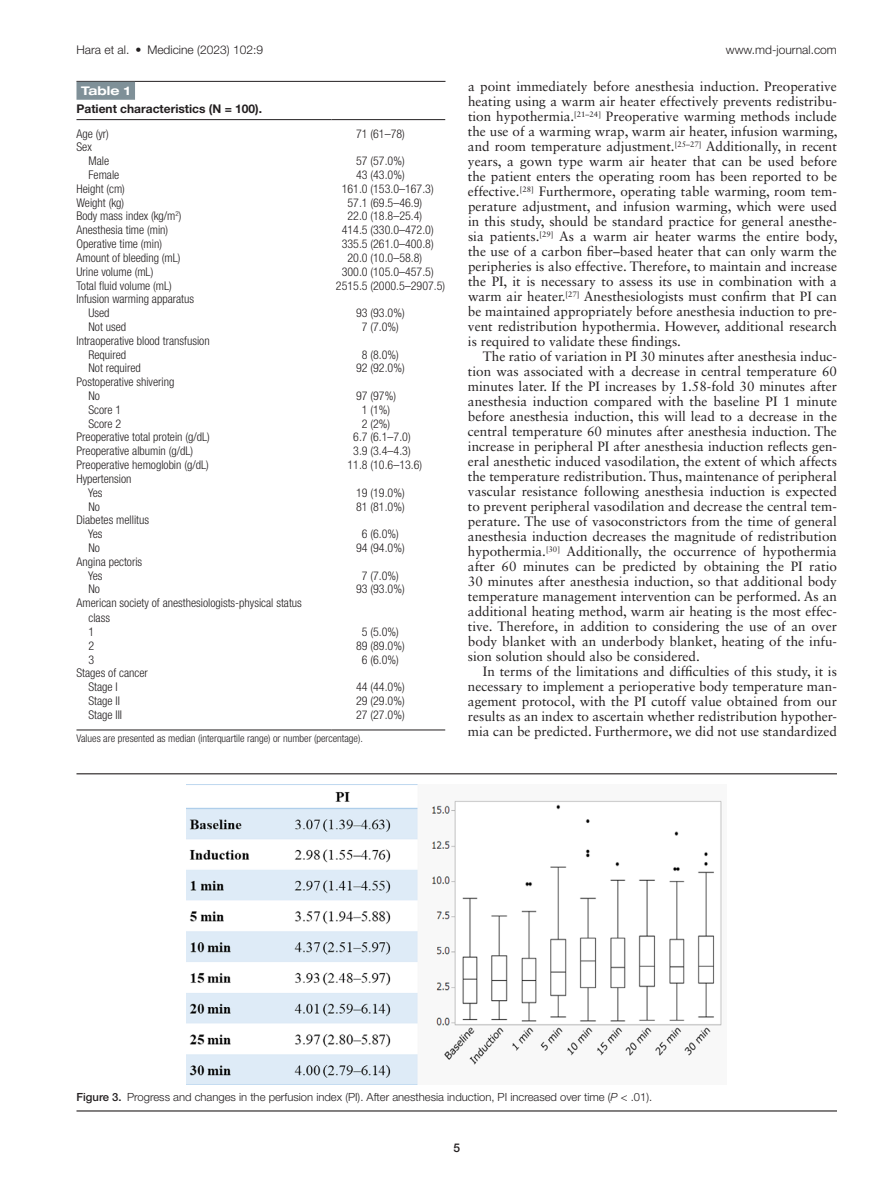
<style>
.page{position:relative;width:891px;height:1188px;background:#fff}
.page>*{position:absolute;margin:0;border:0;box-sizing:border-box;transform-origin:0 0}
.t1{font:13.5px/15px "Sabon LT Std";color:#231f20;text-align:justify}
.t2{font:300 condensed 12px/13.8px "Helvetica Neue LT Std";color:#231f20}
.t3{font:300 12px "Helvetica Neue LT Std";color:#231f20}
.t4{font:700 12px "Helvetica Neue LT Std";color:#231f20}
.t5{font:700 expanded 12px "Helvetica Neue LT Std";color:#fff}
.t6{font:500 12px "Helvetica Neue LT Std";color:#231f20}
.t7{font:300 11.25px "Helvetica Neue LT Std";color:#231f20}
.t8{font:300 condensed 10.5px "Helvetica Neue LT Std";color:#231f20}
.s1{font-weight:500}
.s2{font-style:italic}
</style>
<div class="page">
<hr style="left:76px;top:81px;width:370px;height:1px;background:#231f20">
<div style="left:76px;top:82px;width:59px;height:18px;background:#7f9098"></div>
<hr style="left:76px;top:730px;width:256px;height:1px;background:#231f20">
<hr style="left:332px;top:730px;width:113px;height:1px;background:#231f20">
<hr style="left:76px;top:119px;width:256px;height:1px;background:#231f20">
<hr style="left:332px;top:119px;width:113px;height:1px;background:#231f20">
<img style="left:187px;top:784px;width:535px;height:300px">
<hr style="left:76px;top:773px;width:761px;height:1px;background:#231f20">
<hr style="left:76px;top:1110px;width:761px;height:2px;background:#231f20">
<p class="t3" style="left:76px;top:42px;width:188px">Hara et al. • Medicine (2023) 102:9</p>
<p class="t3" style="left:726px;top:42px;width:113px">www.md-journal.com</p>
<p class="t1" style="left:468px;top:79px;width:371px">a point immediately before anesthesia induction. Preoperative heating using a warm air heater effectively prevents redistribu&shy;tion hypothermia.<sup>[21–24]</sup> Preoperative warming methods include the use of a warming wrap, warm air heater, infusion warming, and room temperature adjustment.<sup>[25–27]</sup> Additionally, in recent years, a gown type warm air heater that can be used before the patient enters the operating room has been reported to be effective.<sup>[28]</sup> Furthermore, operating table warming, room tem&shy;perature adjustment, and infusion warming, which were used in this study, should be standard practice for general anesthe&shy;sia patients.<sup>[29]</sup> As a warm air heater warms the entire body, the use of a carbon fiber–based heater that can only warm the peripheries is also effective. Therefore, to maintain and increase the PI, it is necessary to assess its use in combination with a warm air heater.<sup>[27]</sup> Anesthesiologists must confirm that PI can be maintained appropriately before anesthesia induction to pre&shy;vent redistribution hypothermia. However, additional research is required to validate these findings.</p>
<p class="t1" style="left:468px;top:349px;width:371px;text-indent:15px">The ratio of variation in PI 30 minutes after anesthesia induc&shy;tion was associated with a decrease in central temperature 60 minutes later. If the PI increases by 1.58-fold 30 minutes after anesthesia induction compared with the baseline PI 1 minute before anesthesia induction, this will lead to a decrease in the central temperature 60 minutes after anesthesia induction. The increase in peripheral PI after anesthesia induction reflects gen&shy;eral anesthetic induced vasodilation, the extent of which affects the temperature redistribution. Thus, maintenance of peripheral vascular resistance following anesthesia induction is expected to prevent peripheral vasodilation and decrease the central tem&shy;perature. The use of vasoconstrictors from the time of general anesthesia induction decreases the magnitude of redistribution hypothermia.<sup>[30]</sup> Additionally, the occurrence of hypothermia after 60 minutes can be predicted by obtaining the PI ratio 30 minutes after anesthesia induction, so that additional body temperature management intervention can be performed. As an additional heating method, warm air heating is the most effec&shy;tive. Therefore, in addition to considering the use of an over body blanket with an underbody blanket, heating of the infu&shy;sion solution should also be considered.</p>
<p class="t1" style="left:468px;top:664px;width:371px;text-indent:15px">In terms of the limitations and difficulties of this study, it is necessary to implement a perioperative body temperature man&shy;agement protocol, with the PI cutoff value obtained from our results as an index to ascertain whether redistribution hypother&shy;mia can be predicted. Furthermore, we did not use standardized</p>
<p class="t5" style="left:81px;top:83px;width:51px">Table 1</p>
<p class="t4" style="left:76px;top:102px;width:187px">Patient characteristics (N = 100).</p>
<p class="t2" style="left:76px;top:126px;width:34px">Age (yr)</p>
<p class="t2" style="left:356px;top:126px;width:50px">71 (61–78)</p>
<p class="t2" style="left:88px;top:140px;width:22px;text-indent:-12px">Sex<br>Male</p>
<p class="t2" style="left:356px;top:154px;width:50px">57 (57.0%)</p>
<p class="t2" style="left:88px;top:168px;width:32px">Female</p>
<p class="t2" style="left:356px;top:168px;width:50px">43 (43.0%)</p>
<p class="t2" style="left:76px;top:182px;width:50px">Height (cm)</p>
<p class="t2" style="left:342px;top:182px;width:93px">161.0 (153.0–167.3)</p>
<p class="t2" style="left:76px;top:195px;width:49px">Weight (kg)</p>
<p class="t2" style="left:348px;top:195px;width:76px">57.1 (69.5–46.9)</p>
<p class="t2" style="left:76px;top:209px;width:107px">Body mass index (kg/m<sup>2</sup>)</p>
<p class="t2" style="left:348px;top:209px;width:76px">22.0 (18.8–25.4)</p>
<p class="t2" style="left:76px;top:223px;width:93px">Anesthesia time (min)</p>
<p class="t2" style="left:342px;top:223px;width:93px">414.5 (330.0–472.0)</p>
<p class="t2" style="left:76px;top:237px;width:87px">Operative time (min)</p>
<p class="t2" style="left:342px;top:237px;width:93px">335.5 (261.0–400.8)</p>
<p class="t2" style="left:76px;top:251px;width:106px">Amount of bleeding (mL)</p>
<p class="t2" style="left:348px;top:251px;width:76px">20.0 (10.0–58.8)</p>
<p class="t2" style="left:76px;top:264px;width:78px">Urine volume (mL)</p>
<p class="t2" style="left:342px;top:264px;width:93px">300.0 (105.0–457.5)</p>
<p class="t2" style="left:76px;top:278px;width:97px">Total fluid volume (mL)</p>
<p class="t2" style="left:336px;top:278px;width:111px">2515.5 (2000.5–2907.5)</p>
<p class="t2" style="left:88px;top:292px;width:107px;text-indent:-12px">Infusion warming apparatus<br>Used</p>
<p class="t2" style="left:356px;top:306px;width:50px">93 (93.0%)</p>
<p class="t2" style="left:88px;top:320px;width:39px">Not used</p>
<p class="t2" style="left:362px;top:320px;width:39px">7 (7.0%)</p>
<p class="t2" style="left:88px;top:334px;width:123px;text-indent:-12px">Intraoperative blood transfusion<br>Required</p>
<p class="t2" style="left:362px;top:347px;width:39px">8 (8.0%)</p>
<p class="t2" style="left:88px;top:361px;width:54px">Not required</p>
<p class="t2" style="left:356px;top:361px;width:50px">92 (92.0%)</p>
<p class="t2" style="left:88px;top:375px;width:87px;text-indent:-12px">Postoperative shivering<br>No</p>
<p class="t2" style="left:356px;top:389px;width:41px">97 (97%)</p>
<p class="t2" style="left:88px;top:403px;width:34px">Score 1</p>
<p class="t2" style="left:362px;top:403px;width:30px">1 (1%)</p>
<p class="t2" style="left:88px;top:416px;width:34px">Score 2</p>
<p class="t2" style="left:362px;top:416px;width:30px">2 (2%)</p>
<p class="t2" style="left:76px;top:430px;width:135px">Preoperative total protein (g/dL)</p>
<p class="t2" style="left:353px;top:430px;width:59px">6.7 (6.1–7.0)</p>
<p class="t2" style="left:76px;top:444px;width:118px">Preoperative albumin (g/dL)</p>
<p class="t2" style="left:353px;top:444px;width:59px">3.9 (3.4–4.3)</p>
<p class="t2" style="left:76px;top:458px;width:134px">Preoperative hemoglobin (g/dL)</p>
<p class="t2" style="left:348px;top:458px;width:76px">11.8 (10.6–13.6)</p>
<p class="t2" style="left:88px;top:472px;width:45px;text-indent:-12px">Hypertension<br>Yes</p>
<p class="t2" style="left:356px;top:485px;width:50px">19 (19.0%)</p>
<p class="t2" style="left:88px;top:499px;width:13px">No</p>
<p class="t2" style="left:356px;top:499px;width:50px">81 (81.0%)</p>
<p class="t2" style="left:88px;top:513px;width:63px;text-indent:-12px">Diabetes mellitus<br>Yes</p>
<p class="t2" style="left:362px;top:527px;width:39px">6 (6.0%)</p>
<p class="t2" style="left:88px;top:541px;width:13px">No</p>
<p class="t2" style="left:356px;top:541px;width:50px">94 (94.0%)</p>
<p class="t2" style="left:88px;top:555px;width:56px;text-indent:-12px">Angina pectoris<br>Yes</p>
<p class="t2" style="left:362px;top:568px;width:39px">7 (7.0%)</p>
<p class="t2" style="left:88px;top:582px;width:13px">No</p>
<p class="t2" style="left:356px;top:582px;width:50px">93 (93.0%)</p>
<p class="t2" style="left:88px;top:595px;width:215px;line-height:15px;text-indent:-12px">American society of anesthesiologists-physical status class</p>
<p class="t2" style="left:88px;top:625px;width:7px">1</p>
<p class="t2" style="left:362px;top:625px;width:39px">5 (5.0%)</p>
<p class="t2" style="left:88px;top:639px;width:7px">2</p>
<p class="t2" style="left:356px;top:639px;width:50px">89 (89.0%)</p>
<p class="t2" style="left:88px;top:652px;width:7px">3</p>
<p class="t2" style="left:362px;top:652px;width:39px">6 (6.0%)</p>
<p class="t2" style="left:88px;top:666px;width:61px;text-indent:-12px">Stages of cancer<br>Stage I</p>
<p class="t2" style="left:356px;top:680px;width:50px">44 (44.0%)</p>
<p class="t2" style="left:88px;top:694px;width:33px">Stage II</p>
<p class="t2" style="left:356px;top:694px;width:50px">29 (29.0%)</p>
<p class="t2" style="left:88px;top:708px;width:35px">Stage III</p>
<p class="t2" style="left:356px;top:708px;width:50px">27 (27.0%)</p>
<p class="t8" style="left:76px;top:733px;width:288px">Values are presented as median (interquartile range) or number (percentage).</p>
<p class="t7" style="left:76px;top:1091px;width:577px"><span class="s1">Figure 3.</span> Progress and changes in the perfusion index (PI). After anesthesia induction, PI increased over time (<span class="s2">P</span> &lt; .01).</p>
<p class="t6" style="left:453px;top:1140px;width:8px">5</p>
</div>
